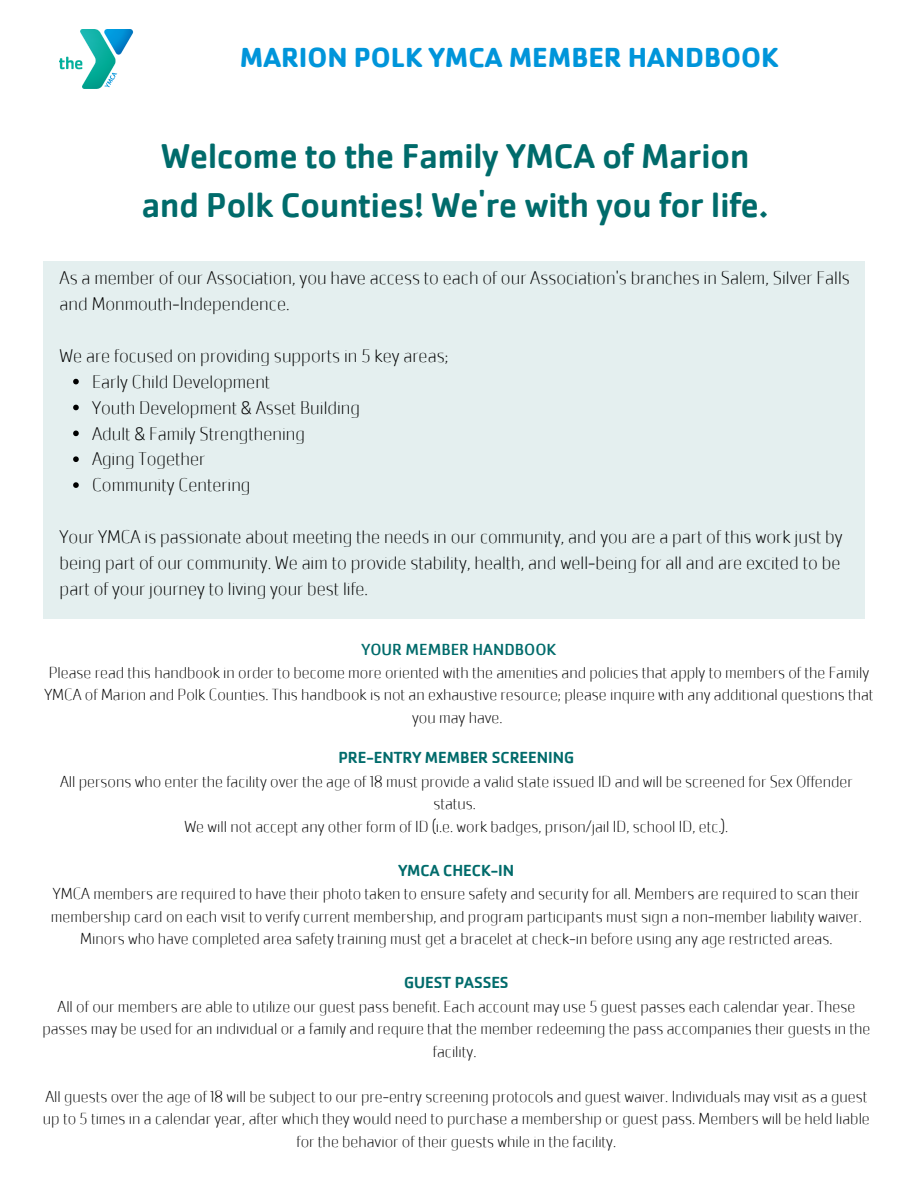
<style>
.page{position:relative;width:918px;height:1188px;background:#fff}
.page>*{position:absolute;margin:0;border:0;box-sizing:border-box;transform-origin:0 0}
.t1{font:500 35.55px/49.2px "Cachet W05";color:#006b6b;text-align:center}
.t2{font:700 28.5px "Cachet W05";color:#0095da}
.t3{font:200 19.05px/25.8px "Cachet W05";color:#000}
.t4{font:200 16.5px/22.5px "Cachet W05";color:#000;text-align:center}
.t5{font:500 16.5px "Cachet W05";color:#006b6b}
.t6{font:16.5px "Cachet W05";color:#006b6b}
</style>
<div class="page">
<img style="left:60px;top:29px;width:74px;height:60px">
<div style="left:43px;top:261px;width:822px;height:358px;background:#e4efef"></div>
<svg style="left:73px;top:379px;width:6px;height:5px"></svg>
<svg style="left:73px;top:405px;width:6px;height:5px"></svg>
<svg style="left:73px;top:431px;width:6px;height:5px"></svg>
<svg style="left:73px;top:456px;width:6px;height:6px"></svg>
<svg style="left:73px;top:482px;width:6px;height:6px"></svg>
<h2 class="t2" style="left:240px;top:40px;width:540px">MARION POLK YMCA MEMBER HANDBOOK</h2>
<h1 class="t1" style="left:142px;top:132px;width:628px">Welcome to the Family YMCA of Marion and Polk Counties! We're with you for life.</h1>
<p class="t3" style="left:60px;top:265px;width:792px">As a member of our Association, you have access to each of our Association's branches in Salem, Silver Falls and Monmouth-Independence.</p>
<p class="t3" style="left:60px;top:343px;width:390px">We are focused on providing supports in 5 key areas;</p>
<p class="t3" style="left:92px;top:369px;width:270px">Early Child Development<br>Youth Development &amp; Asset Building<br>Adult &amp; Family Strengthening<br>Aging Together<br>Community Centering</p>
<p class="t3" style="left:60px;top:524px;width:785px;text-align:justify">Your YMCA is passionate about meeting the needs in our community, and you are a part of this work just by being part of our community. We aim to provide stability, health, and well-being for all and are excited to be part of your journey to living your best life.</p>
<p class="t6" style="left:362px;top:640px;width:196px">YOUR MEMBER HANDBOOK</p>
<p class="t4" style="left:44px;top:661px;width:831px">Please read this handbook in order to become more oriented with the amenities and policies that apply to members of the Family<br>YMCA of Marion and Polk Counties. This handbook is not an exhaustive resource; please inquire with any additional questions that you may have.</p>
<p class="t5" style="left:338px;top:748px;width:238px">PRE-ENTRY MEMBER SCREENING</p>
<p class="t4" style="left:60px;top:771px;width:794px">All persons who enter the facility over the age of 18 must provide a valid state issued ID and will be screened for Sex Offender status.<br>We will not accept any other form of ID (i.e. work badges, prison/jail ID, school ID, etc.).</p>
<p class="t5" style="left:398px;top:861px;width:117px">YMCA CHECK-IN</p>
<p class="t4" style="left:51px;top:883px;width:813px">YMCA members are required to have their photo taken to ensure safety and security for all. Members are required to scan their membership card on each visit to verify current membership, and program participants must sign a non-member liability waiver.<br>Minors who have completed area safety training must get a bracelet at check-in before using any age restricted areas.</p>
<p class="t5" style="left:404px;top:973px;width:106px">GUEST PASSES</p>
<p class="t4" style="left:42px;top:996px;width:830px">All of our members are able to utilize our guest pass benefit. Each account may use 5 guest passes each calendar year. These passes may be used for an individual or a family and require that the member redeeming the pass accompanies their guests in the facility.</p>
<p class="t4" style="left:43px;top:1086px;width:828px">All guests over the age of 18 will be subject to our pre-entry screening protocols and guest waiver. Individuals may visit as a guest up to 5 times in a calendar year, after which they would need to purchase a membership or guest pass. Members will be held liable for the behavior of their guests while in the facility.</p>
</div>
